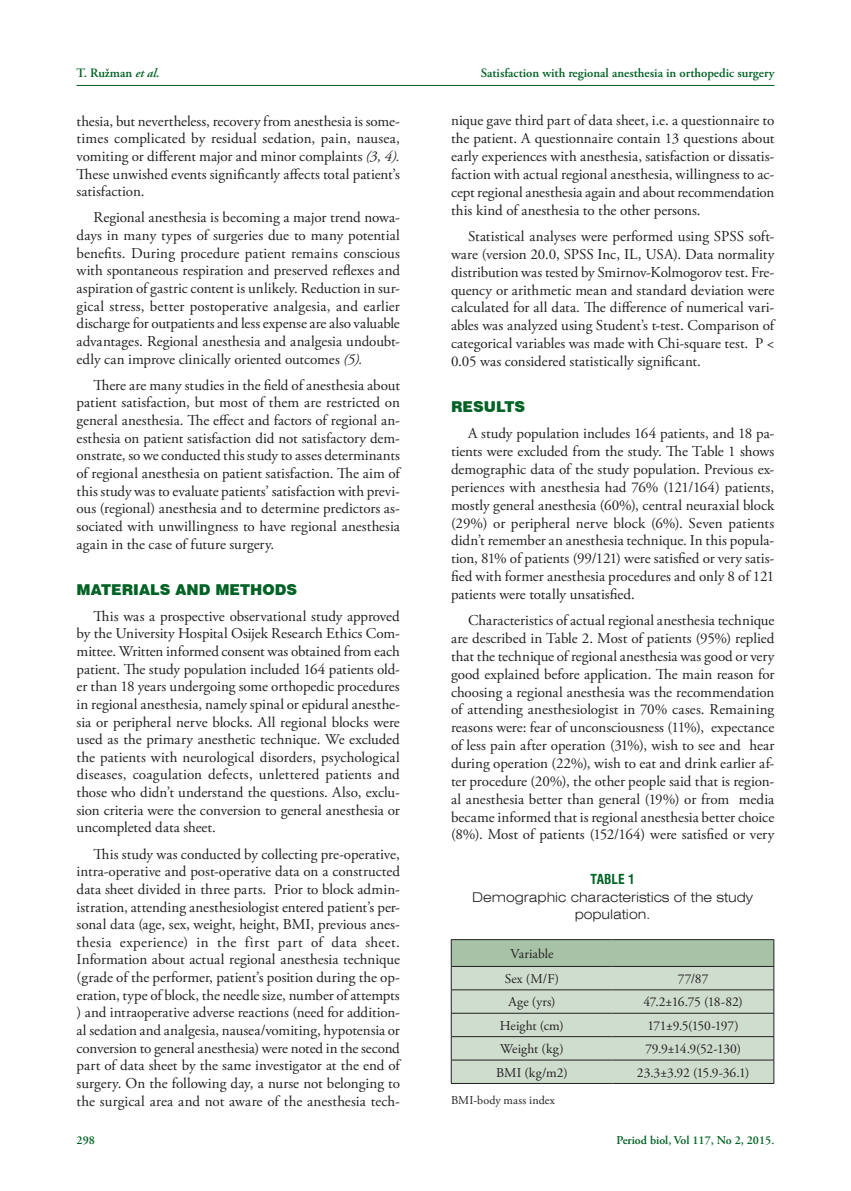
<style>
.page{position:relative;width:851px;height:1191px;background:#fff}
.page>*{position:absolute;margin:0;border:0;box-sizing:border-box;transform-origin:0 0}
.t1{font:15px/17.7px "Adobe Garamond Pro";color:#231f20;text-align:justify}
.t2{font:900 15px "Swiss 721 BT";letter-spacing:.005em;color:#006224}
.t3{font:13.5px/25px "Adobe Garamond Pro";color:#231f20;text-align:center}
.t4{font:300 expanded 13.5px/16.2px "Swiss 721 BT";color:#231f20;text-align:center}
.t5{font:13.5px "Adobe Garamond Pro";letter-spacing:-.045em;color:#231f20}
.t6{font:700 condensed 13.5px "Swiss 721 BT";color:#006224}
.t7{font:600 12.75px "Adobe Garamond Pro";color:#006224}
.t8{font:600 12px "Adobe Garamond Pro";color:#006224}
.t9{font:12px "Adobe Garamond Pro";letter-spacing:.01em;color:#231f20}
.s1{font-style:italic}
</style>
<div class="page">
<hr style="left:77px;top:85px;width:697px;height:1px;background:#006224">
<hr style="left:451px;top:1083px;width:161px;height:1px;background:#231f20">
<hr style="left:612px;top:1083px;width:162px;height:1px;background:#231f20">
<svg style="left:451px;top:939px;width:323px;height:144px;background:#c0d0bf"></svg>
<hr style="left:451px;top:966px;width:161px;height:1px;background:#231f20">
<hr style="left:612px;top:966px;width:162px;height:1px;background:#231f20">
<p class="t7" style="left:77px;top:65px;width:85px">T. Ružman <span class="s1">et al.</span></p>
<p class="t7" style="left:481px;top:65px;width:295px">Satisfaction with regional anesthesia in orthopedic surgery</p>
<p class="t1" style="left:77px;top:113px;width:325px">thesia, but nevertheless, recovery from anesthesia is some&shy;times complicated by residual sedation, pain, nausea, vomiting or different major and minor complaints <span class="s1">(3, 4).<br></span>These unwished events significantly affects total patient’s satisfaction.</p>
<p class="t1" style="left:77px;top:209px;width:325px;text-indent:17px">Regional anesthesia is becoming a major trend nowa&shy;days in many types of surgeries due to many potential benefits. During procedure patient remains conscious with spontaneous respiration and preserved reflexes and aspiration of gastric content is unlikely. Reduction in sur&shy;gical stress, better postoperative analgesia, and earlier discharge for outpatients and less expense are also valuable advantages. Regional anesthesia and analgesia undoubt&shy;edly can improve clinically oriented outcomes <span class="s1">(5).</span></p>
<p class="t1" style="left:77px;top:377px;width:325px;text-indent:17px">There are many studies in the field of anesthesia about patient satisfaction, but most of them are restricted on general anesthesia. The effect and factors of regional an&shy;esthesia on patient satisfaction did not satisfactory dem&shy;onstrate, so we conducted this study to asses determinants of regional anesthesia on patient satisfaction. The aim of this study was to evaluate patients’ satisfaction with previ&shy;ous (regional) anesthesia and to determine predictors as&shy;sociated with unwillingness to have regional anesthesia again in the case of future surgery.</p>
<p class="t2" style="left:77px;top:580px;width:222px">MATERIALS AND METHODS</p>
<p class="t1" style="left:77px;top:607px;width:325px;text-indent:17px">This was a prospective observational study approved by the University Hospital Osijek Research Ethics Com&shy;mittee. Written informed consent was obtained from each patient. The study population included 164 patients old&shy;er than 18 years undergoing some orthopedic procedures in regional anesthesia, namely spinal or epidural anesthe&shy;sia or peripheral nerve blocks. All regional blocks were used as the primary anesthetic technique. We excluded the patients with neurological disorders, psychological diseases, coagulation defects, unlettered patients and those who didn’t understand the questions. Also, exclu&shy;sion criteria were the conversion to general anesthesia or uncompleted data sheet.</p>
<p class="t1" style="left:77px;top:845px;width:325px;text-indent:17px">This study was conducted by collecting pre-operative, intra-operative and post-operative data on a constructed data sheet divided in three parts. Prior to block admin&shy;istration, attending anesthesiologist entered patient’s per&shy;sonal data (age, sex, weight, height, BMI, previous anes&shy;thesia experience) in the first part of data sheet.<br>Information about actual regional anesthesia technique (grade of the performer, patient’s position during the op&shy;eration, type of block, the needle size, number of attempts ) and intraoperative adverse reactions (need for addition&shy;al sedation and analgesia, nausea/vomiting, hypotensia or conversion to general anesthesia) were noted in the second part of data sheet by the same investigator at the end of surgery. On the following day, a nurse not belonging to the surgical area and not aware of the anesthesia tech-</p>
<p class="t1" style="left:451px;top:112px;width:325px">nique gave third part of data sheet, i.e. a questionnaire to the patient. A questionnaire contain 13 questions about early experiences with anesthesia, satisfaction or dissatis&shy;faction with actual regional anesthesia, willingness to ac&shy;cept regional anesthesia again and about recommendation this kind of anesthesia to the other persons.</p>
<p class="t1" style="left:451px;top:228px;width:325px;text-indent:17px">Statistical analyses were performed using SPSS soft&shy;ware (version 20.0, SPSS Inc, IL, USA). Data normality distribution was tested by Smirnov-Kolmogorov test. Fre&shy;quency or arithmetic mean and standard deviation were calculated for all data. The difference of numerical vari&shy;ables was analyzed using Student’s t-test. Comparison of categorical variables was made with Chi-square test. P &lt; 0.05 was considered statistically significant.</p>
<p class="t2" style="left:451px;top:397px;width:76px">RESULTS</p>
<p class="t1" style="left:451px;top:425px;width:325px;text-indent:17px">A study population includes 164 patients, and 18 pa&shy;tients were excluded from the study. The Table 1 shows demographic data of the study population. Previous ex&shy;periences with anesthesia had 76% (121/164) patients, mostly general anesthesia (60%), central neuraxial block (29%) or peripheral nerve block (6%). Seven patients didn’t remember an anesthesia technique. In this popula&shy;tion, 81% of patients (99/121) were satisfied or very satis&shy;fied with former anesthesia procedures and only 8 of 121 patients were totally unsatisfied.</p>
<p class="t1" style="left:451px;top:612px;width:325px;text-indent:17px">Characteristics of actual regional anesthesia technique are described in Table 2. Most of patients (95%) replied that the technique of regional anesthesia was good or very good explained before application. The main reason for choosing a regional anesthesia was the recommendation of attending anesthesiologist in 70% cases. Remaining reasons were: fear of unconsciousness (11%), expectance of less pain after operation (31%), wish to see and hear during operation (22%), wish to eat and drink earlier af&shy;ter procedure (20%), the other people said that is region&shy;al anesthesia better than general (19%) or from media became informed that is regional anesthesia better choice (8%). Most of patients (152/164) were satisfied or very</p>
<p class="t6" style="left:590px;top:871px;width:46px">Table 1</p>
<p class="t4" style="left:472px;top:889px;width:282px">Demographic characteristics of the study population.</p>
<p class="t3" style="left:504px;top:941px;width:56px">Variable<br>Sex (M/F)</p>
<p class="t3" style="left:677px;top:966px;width:32px">77/87</p>
<p class="t3" style="left:508px;top:990px;width:48px">Age (yrs)</p>
<p class="t3" style="left:643px;top:990px;width:101px">47.2±16.75 (18-82)</p>
<p class="t3" style="left:500px;top:1013px;width:65px">Height (cm)</p>
<p class="t5" style="left:647px;top:1017px;width:93px">171±9.5(150-197)</p>
<p class="t3" style="left:500px;top:1037px;width:65px">Weight (kg)</p>
<p class="t3" style="left:645px;top:1037px;width:97px">79.9±14.9(52-130)</p>
<p class="t3" style="left:496px;top:1060px;width:73px">BMI (kg/m2)</p>
<p class="t3" style="left:637px;top:1060px;width:114px">23.3±3.92 (15.9-36.1)</p>
<p class="t9" style="left:451px;top:1093px;width:105px">BMI-body mass index</p>
<p class="t8" style="left:77px;top:1133px;width:20px">298</p>
<p class="t8" style="left:616px;top:1133px;width:159px">Period biol, Vol 117, No 2, 2015.</p>
</div>
